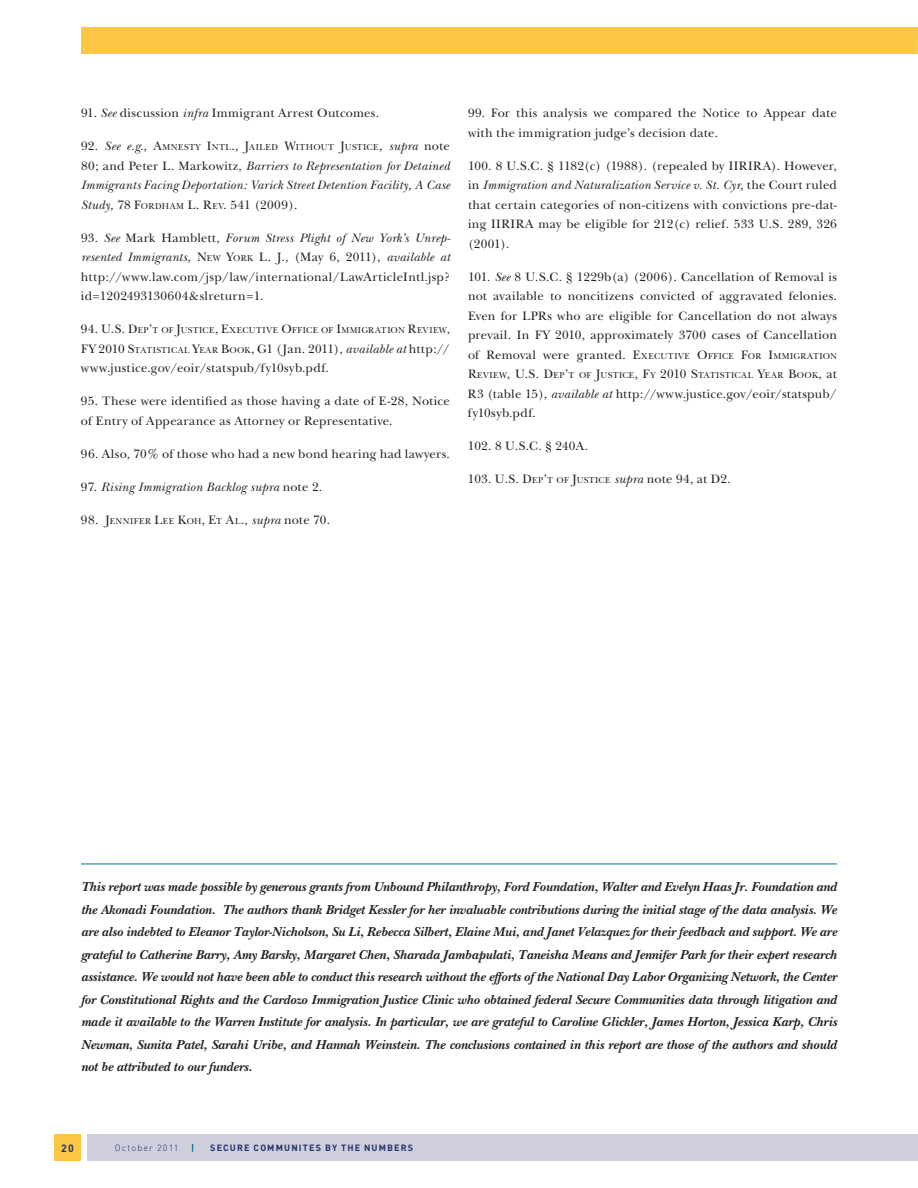
<style>
.page{position:relative;width:918px;height:1188px;background:#fff}
.page>*{position:absolute;margin:0;border:0;box-sizing:border-box;transform-origin:0 0}
.t1{font:italic 700 13.5px/22.5px "New Baskerville";color:#231f20;text-align:justify}
.t2{font:12.75px/19.5px "New Baskerville";letter-spacing:.02em;color:#231f20}
.t3{font:italic 12.75px/19.5px "New Baskerville";letter-spacing:.02em;color:#231f20;text-align:justify}
.t4{font:700 10.5px "DIN";color:#213369}
.t5{font:700 9px "DIN";letter-spacing:.13em;color:#213369}
.t6{font:300 9px "DIN";letter-spacing:.13em;color:#213369}
.t7{font:700 9px "DIN";color:#006c9b}
.t8{font:8.85px "New Baskerville";letter-spacing:.05em;color:#231f20}
.s1{font-style:italic}
.s2{font-size:12.75px}
.s3{font-style:italic;font-size:12.75px}
.s4{font-style:normal}
.s5{font-style:normal;font-size:8.85px}
.s6{font-style:inherit}
.s7{font-size:8.85px}
</style>
<div class="page">
<div style="left:54px;top:1134px;width:27px;height:27px;background:#fbc745"></div>
<div style="left:88px;top:1134px;width:830px;height:27px;background:#cfcedc"></div>
<div style="left:81px;top:27px;width:837px;height:27px;background:#fbc745"></div>
<hr style="left:81px;top:864px;width:756px;height:1px;background:#006c9b">
<p class="t2" style="left:81px;top:103px;width:300px">91. <span class="s1">See</span> discussion <span class="s1">infra</span> Immigrant Arrest Outcomes.</p>
<p class="t8" style="left:81px;top:142px;width:234px"><span class="s2">92.</span> <span class="s3">See e.g.,</span> <span class="s2">A</span>MNESTY <span class="s2">I</span>NTL<span class="s2">., J</span>AILED <span class="s2">W</span>ITHOU</p>
<p class="t8" style="left:328px;top:142px;width:123px">T <span class="s2">J</span>USTICE<span class="s2">,</span> <span class="s3">supra</span> <span class="s2">note</span></p>
<p class="t3" style="left:81px;top:156px;width:370px"><span class="s4">80; and Peter L. Markowitz,</span> Barriers to Representation for Detained Immigrants Facing Deportation: Varick Street Detention Facility, A Case Study, <span class="s4">78</span> <span class="s4">F</span><span class="s5">ORDHAM</span> <span class="s4">L. R</span><span class="s5">EV</span><span class="s4">.</span> <span class="s4">541 (2009).</span></p>
<p class="t2" style="left:81px;top:228px;width:371px;text-align:justify">93. <span class="s1">See</span> Mark Hamblett, <span class="s1">Forum Stress Plight of New York’s Unrep&shy;resented Immigrants,</span> <span class="s6">N</span><span class="s7">EW</span> <span class="s6">Y</span><span class="s7">ORK</span> <span class="s6">L. J.,</span> (May 6, 2011), <span class="s1">available at </span>http://www.law.com/jsp/law/international/LawArticleIntl.jsp? id=1202493130604&amp;slreturn=1.</p>
<p class="t8" style="left:81px;top:325px;width:371px"><span class="s2">94.</span> <span class="s2">U.S. D</span>EP<span class="s2">’</span>T OF <span class="s2">J</span>USTICE<span class="s2">, E</span>XECUTIVE <span class="s2">O</span>FFICE OF <span class="s2">I</span>MMIGRATION <span class="s2">R</span>EVIEW<span class="s2">,</span></p>
<p class="t2" style="left:81px;top:339px;width:370px"><span class="s6">FY 2010 S</span><span class="s7">TATISTICAL</span> <span class="s6">Y</span><span class="s7">EAR</span> <span class="s6">B</span><span class="s7">OOK</span><span class="s6">, G1</span> (Jan. 2011), <span class="s1">available at</span> http:// www.justice.gov/eoir/statspub/fy10syb.pdf.</p>
<p class="t2" style="left:81px;top:391px;width:370px">95. These were identified as those having a date of E-28, Notice of Entry of Appearance as Attorney or Representative.</p>
<p class="t2" style="left:81px;top:444px;width:370px">96. Also, 70% of those who had a new bond hearing had lawyers.</p>
<p class="t3" style="left:81px;top:477px;width:243px"><span class="s4">97.</span> Rising Immigration Backlog supra <span class="s4">note 2.</span></p>
<p class="t8" style="left:81px;top:516px;width:251px"><span class="s2">98.</span> <span class="s2">J</span>ENNIFER <span class="s2">L</span>EE <span class="s2">K</span>OH <span class="s2">, E</span>T <span class="s2">A</span>L<span class="s2">.,</span> <span class="s3">supra</span> <span class="s2">note 70.</span></p>
<p class="t2" style="left:468px;top:103px;width:370px">99. For this analysis we compared the Notice to Appear date with the immigration judge’s decision date.</p>
<p class="t2" style="left:468px;top:156px;width:371px;text-align:justify">100. 8 U.S.C. § 1182(c) (1988). (repealed by IIRIRA). However, in <span class="s1">Immigration and Naturalization Service v. St. Cyr,</span> the Court ruled that certain categories of non-citizens with convictions pre-dat&shy;ing IIRIRA may be eligible for 212(c) relief. 533 U.S. 289, 326 (2001).</p>
<p class="t2" style="left:468px;top:267px;width:370px;text-align:justify">101. <span class="s1">See</span> 8 U.S.C. § 1229b(a) (2006). Cancellation of Removal is not available to noncitizens convicted of aggravated felonies.<br>Even for LPRs who are eligible for Cancellation do not always prevail. In FY 2010, approximately 3700 cases of Cancellation</p>
<p class="t8" style="left:468px;top:351px;width:371px"><span class="s2">of Removal were granted.</span> <span class="s2">E</span>XECUTIVE <span class="s2">O</span>FFICE <span class="s2">F</span>OR <span class="s2">I</span>MMIGRATION</p>
<p class="t8" style="left:468px;top:370px;width:370px"><span class="s2">R</span>EVIEW<span class="s2">, U.S. D</span>EP<span class="s2">’</span>T OF <span class="s2">J</span>USTICE<span class="s2">, F</span>Y <span class="s2">2010 S</span>TATISTICAL <span class="s2">Y</span>EAR <span class="s2">B</span>OOK<span class="s2">,</span> <span class="s2">at</span></p>
<p class="t2" style="left:468px;top:384px;width:370px">R3 (table 15), <span class="s1">available at</span> http://www.justice.gov/eoir/statspub/ fy10syb.pdf.</p>
<p class="t2" style="left:468px;top:436px;width:122px">102. 8 U.S.C. § 240A.</p>
<p class="t2" style="left:468px;top:469px;width:264px">103. <span class="s6">U.S. D</span><span class="s7">EP</span><span class="s6">’</span><span class="s7">T OF</span> <span class="s6">J</span><span class="s7">USTICE</span> <span class="s1">supra</span> note 94, at D2.</p>
<p class="t1" style="left:81px;top:876px;width:758px">This report was made possible by generous grants from Unbound Philanthropy, Ford Foundation, Walter and Evelyn Haas Jr. Foundation and the Akonadi Foundation. The authors thank Bridget Kessler for her invaluable contributions during the initial stage of the data analysis. We are also indebted to Eleanor Taylor-Nicholson, Su Li, Rebecca Silbert, Elaine Mui, and Janet Velazquez for their feedback and support. We are grateful to Catherine Barry, Amy Barsky, Margaret Chen, Sharada Jambapulati, Taneisha Means and Jennifer Park for their expert research assistance. We would not have been able to conduct this research without the efforts of the National Day Labor Organizing Network, the Center for Constitutional Rights and the Cardozo Immigration Justice Clinic who obtained federal Secure Communities data through litigation and made it available to the Warren Institute for analysis. In particular, we are grateful to Caroline Glickler, James Horton, Jessica Karp, Chris Newman, Sunita Patel, Sarahi Uribe, and Hannah Weinstein. The conclusions contained in this report are those of the authors and should not be attributed to our funders.</p>
<p class="t4" style="left:61px;top:1141px;width:14px">20</p>
<p class="t6" style="left:115px;top:1142px;width:65px">October 2011</p>
<p class="t7" style="left:191px;top:1142px;width:5px">|</p>
<p class="t5" style="left:210px;top:1142px;width:204px">SECURE COMMUNITES BY THE NUMBERS</p>
</div>
